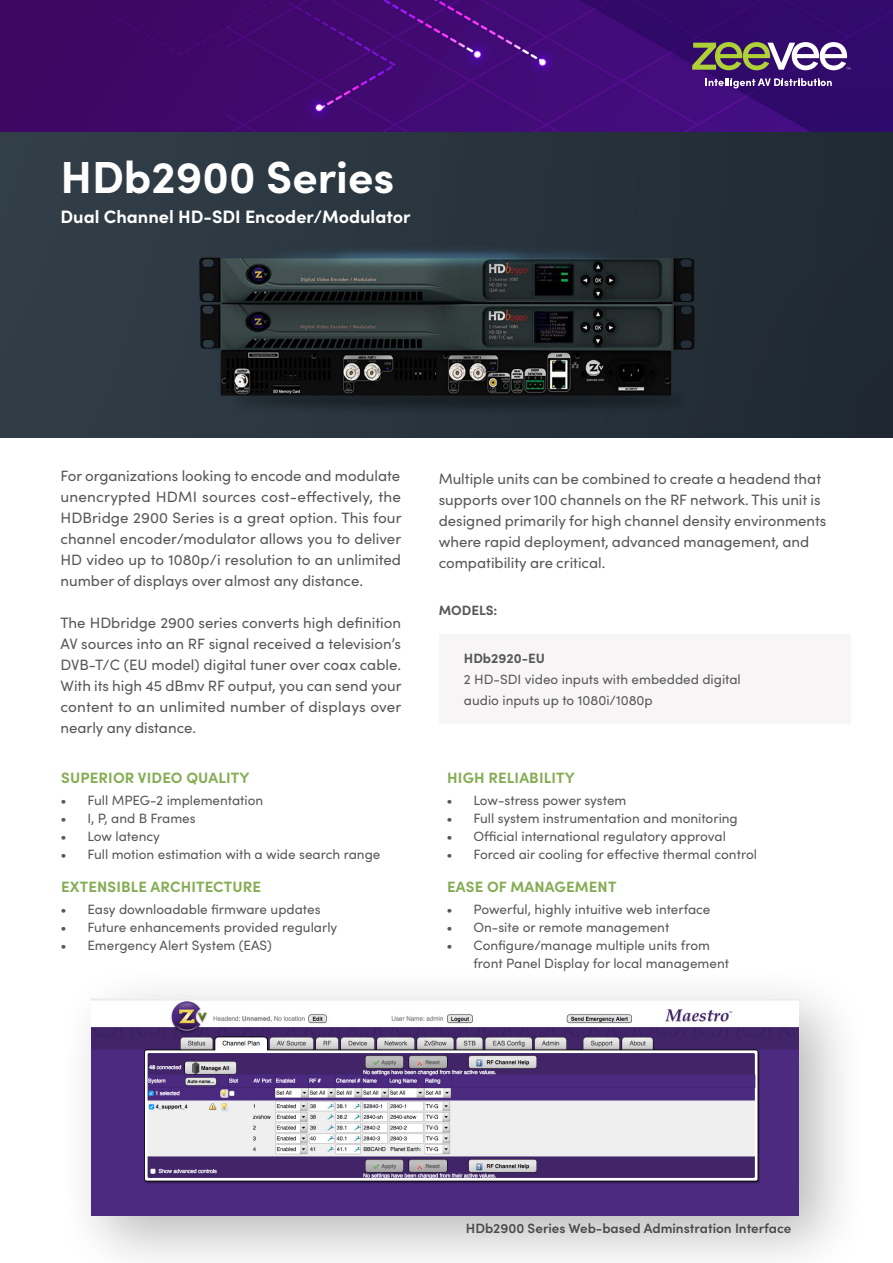
<style>
.page{position:relative;width:893px;height:1263px;background:#fff}
.page>*{position:absolute;margin:0;border:0;box-sizing:border-box;transform-origin:0 0}
.t1{font:700 45px "Sofia Pro";color:#fff}
.t2{font:700 18px "Sofia Pro";color:#fff}
.t3{font:15px/21px "Sofia Pro";color:#595858;text-align:justify}
.t4{font:700 15px "Sofia Pro";letter-spacing:.01em;color:#85ad54}
.t5{font:13.5px/21px "Sofia Pro";color:#595858}
.t6{font:600 13.5px "Sofia Pro";color:#595858}
.t7{font:700 13.5px "Sofia Pro";color:#595858}
</style>
<div class="page">
<img style="left:0;top:0;width:893px;height:437px">
<svg style="left:705px;top:78px;width:127px;height:10px"></svg>
<svg style="left:692px;top:42px;width:158px;height:28px"></svg>
<div style="left:439px;top:634px;width:411px;height:90px;background:#f7f5f5"></div>
<div style="left:58px;top:964px;width:811px;height:299px;background:#000;opacity:.28"></div>
<img style="left:92px;top:999px;width:707px;height:216px">
<h1 class="t1" style="left:60px;top:143px;width:335px">HDb2900 Series</h1>
<p class="t2" style="left:60px;top:203px;width:351px">Dual Channel HD-SDI Encoder/Modulator</p>
<p class="t3" style="left:60px;top:465px;width:343px">For organizations looking to encode and modulate unencrypted HDMI sources cost-effectively, the HDBridge 2900 Series is a great option. This four channel encoder/modulator allows you to deliver HD video up to 1080p/i resolution to an unlimited number of displays over almost any distance.</p>
<p class="t3" style="left:60px;top:612px;width:343px">The HDbridge 2900 series converts high definition AV sources into an RF signal received a television’s DVB-T/C (EU model) digital tuner over coax cable.<br>With its high 45 dBmv RF output, you can send your content to an unlimited number of displays over nearly any distance.</p>
<p class="t4" style="left:61px;top:766px;width:190px">SUPERIOR VIDEO QUALITY</p>
<p class="t5" style="left:60px;top:789px;width:204px">• Full MPEG-2 implementation</p>
<p class="t5" style="left:60px;top:807px;width:137px">• I, P, and B Frames</p>
<p class="t5" style="left:60px;top:825px;width:101px">• Low latency</p>
<p class="t5" style="left:60px;top:843px;width:322px">• Full motion estimation with a wide search range</p>
<p class="t4" style="left:61px;top:875px;width:201px">EXTENSIBLE ARCHITECTURE</p>
<p class="t5" style="left:60px;top:898px;width:262px">• Easy downloadable firmware updates</p>
<p class="t5" style="left:60px;top:916px;width:278px">• Future enhancements provided regularly</p>
<p class="t5" style="left:60px;top:934px;width:213px">• Emergency Alert System (EAS)</p>
<p class="t3" style="left:439px;top:467px;width:389px;text-align:left">Multiple units can be combined to create a headend that supports over 100 channels on the RF network. This unit is designed primarily for high channel density environments where rapid deployment, advanced management, and compatibility are critical.</p>
<p class="t7" style="left:439px;top:600px;width:60px">MODELS:</p>
<p class="t7" style="left:464px;top:648px;width:83px">HDb2920-EU</p>
<p class="t5" style="left:464px;top:668px;width:278px">2 HD-SDI video inputs with embedded digital audio inputs up to 1080i/1080p</p>
<p class="t4" style="left:447px;top:766px;width:129px">HIGH RELIABILITY</p>
<p class="t5" style="left:446px;top:789px;width:181px">• Low-stress power system</p>
<p class="t5" style="left:446px;top:807px;width:293px">• Full system instrumentation and monitoring</p>
<p class="t5" style="left:446px;top:825px;width:281px">• Official international regulatory approval</p>
<p class="t5" style="left:446px;top:843px;width:312px">• Forced air cooling for effective thermal control</p>
<p class="t4" style="left:447px;top:875px;width:171px">EASE OF MANAGEMENT</p>
<p class="t5" style="left:446px;top:898px;width:265px">• Powerful, highly intuitive web interface</p>
<p class="t5" style="left:446px;top:916px;width:224px">• On-site or remote management</p>
<p class="t5" style="left:473px;top:935px;width:257px;line-height:18px;text-indent:-27px">• Configure/manage multiple units from front Panel Display for local management</p>
<p class="t6" style="left:466px;top:1218px;width:327px">HDb2900 Series Web-based Adminstration Interface</p>
</div>
